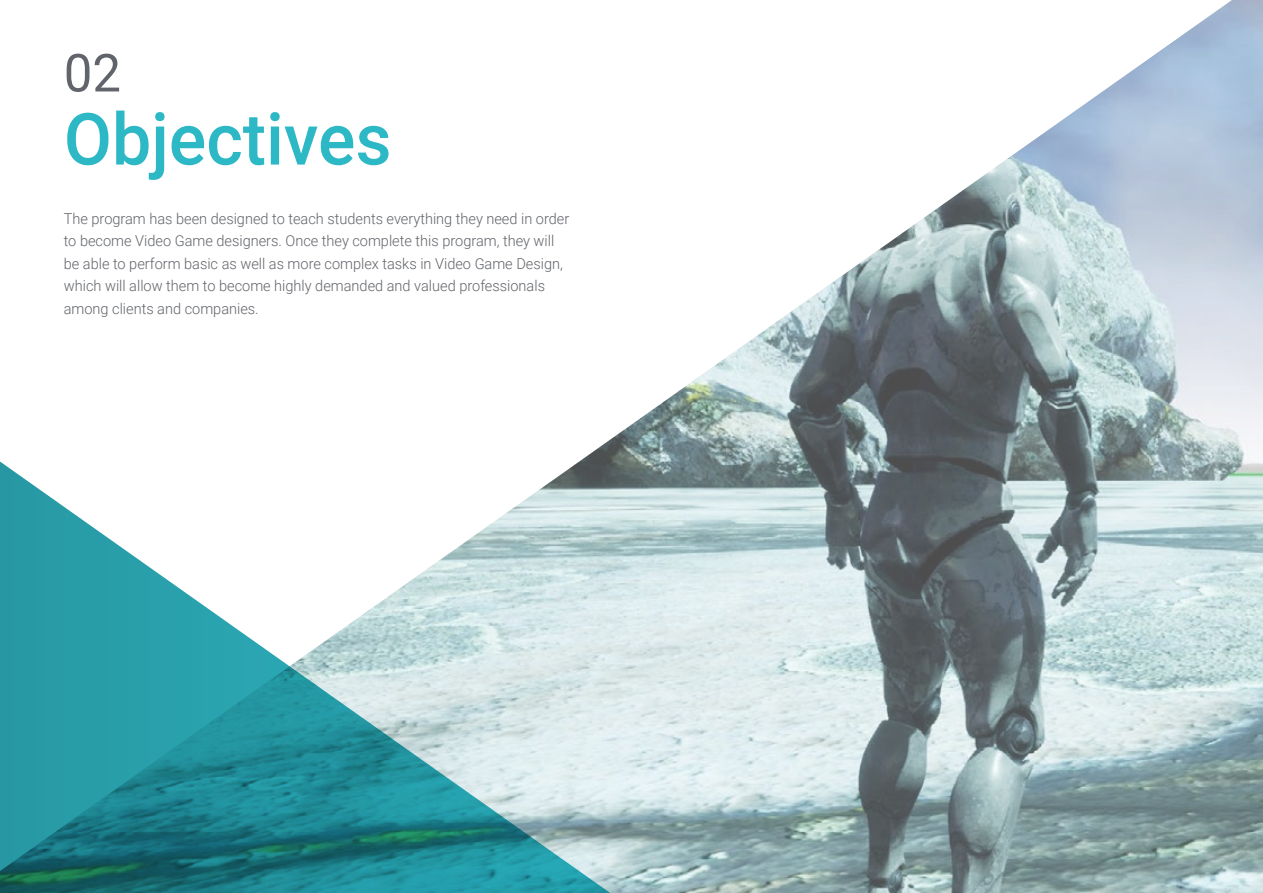
<style>
.page{position:relative;width:1263px;height:893px;background:#fff}
.page>*{position:absolute;margin:0;border:0;box-sizing:border-box;transform-origin:0 0}
.t1{font:500 72px "Roboto";color:#2db8c5}
.t2{font:52.5px "Roboto";color:#61646a}
.t3{font:300 15px/22.5px "Roboto";color:#61646a}
</style>
<div class="page">
<img style="left:601px;top:0;width:662px;height:893px">
<svg style="left:0;top:446px;width:640px;height:447px"></svg>
<h2 class="t2" style="left:64px;top:36px;width:59px">02</h2>
<h1 class="t1" style="left:64px;top:89px;width:329px">Objectives</h1>
<p class="t3" style="left:64px;top:207px;width:507px">The program has been designed to teach students everything they need in order to become Video Game designers. Once they complete this program, they will be able to perform basic as well as more complex tasks in Video Game Design, which will allow them to become highly demanded and valued professionals among clients and companies.</p>
</div>
